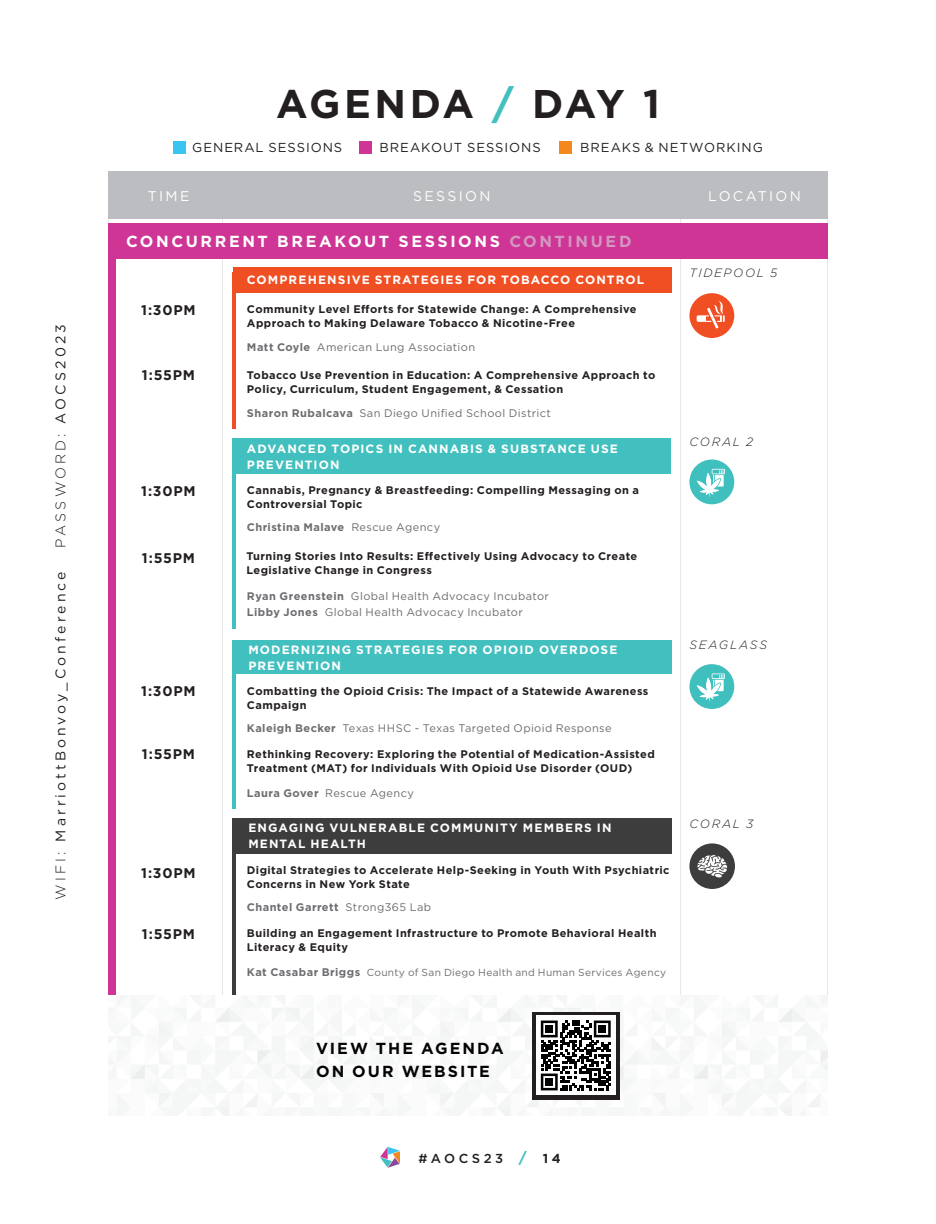
<style>
.page{position:relative;width:936px;height:1224px;background:#fff}
.page>*{position:absolute;margin:0;border:0;box-sizing:border-box;transform-origin:0 0}
._2_H1{font:700 40px "Gotham";letter-spacing:.04em;color:#231f20}
._1_Body{font:700 16px "Gotham";letter-spacing:.165em;color:#fff}
._5_Agenda_Titles{font:700 16px/23.8px "Gotham";letter-spacing:.125em;color:#040503}
._5_Agenda_Titles-2{font:700 14px "Gotham";letter-spacing:.055em;color:#231f20}
.t1{font:14px "Gotham";letter-spacing:.22em;color:#231f20}
._4_Agenda_Header{font:14px "Gotham";letter-spacing:.17em;color:#fff}
.t2{font:300 14px "Gotham";letter-spacing:.23em;color:#231f20}
._3_Speakers{font:13px "Gotham";letter-spacing:.075em;color:#231f20}
.t3{font:500 13px "Gotham";letter-spacing:.265em;color:#231f20}
._8_Breakout_Title{font:700 12px "Gotham";letter-spacing:.09em;color:#fff}
._5_Agenda_Location{font:italic 300 12px "Gotham";letter-spacing:.135em;color:#231f20}
._8_Session_Title{font:700 11px/14px "Gotham";letter-spacing:.04em;color:#231f20}
._9_Session_Speakers{font:11px "Gotham";letter-spacing:.035em;color:#6c6d70}
._9_Session_Speakers-2{font:700 11px "Gotham";letter-spacing:.04em;color:#6c6d70}
._9_Session_Speakers-3{font:10.2px "Gotham";letter-spacing:.03em;color:#6c6d70}
.s1{font-weight:400}
.s2{font-weight:300}
.s3{color:#42c0bf}
.s4{color:#d497c1}
.s5{font-weight:700}
.s6{font-weight:700;font-size:11px}
.s7{font-weight:700;font-size:15px;color:#42c0bf}
</style>
<div class="page">
<hr style="left:222px;top:204px;width:1px;height:803px;background:#e6e7e9">
<hr style="left:680px;top:204px;width:1px;height:803px;background:#e6e7e9">
<hr style="left:827px;top:204px;width:1px;height:803px;background:#e6e7e9">
<svg style="left:380px;top:1147px;width:20px;height:21px"></svg>
<div style="left:108px;top:256px;width:7px;height:739px;background:#ce3595"></div>
<div style="left:108px;top:224px;width:720px;height:35px;background:#ce3595"></div>
<div style="left:108px;top:171px;width:720px;height:48px;background:#bcbdc0"></div>
<div style="left:359px;top:142px;width:12px;height:12px;background:#ce3595"></div>
<div style="left:559px;top:142px;width:12px;height:12px;background:#f5871f"></div>
<div style="left:173px;top:142px;width:12px;height:12px;background:#3ac4f2"></div>
<div style="left:689px;top:293px;width:45px;height:45px;background:#f04f24;border-radius:50%"></div>
<svg style="left:697px;top:301px;width:28px;height:28px"></svg>
<div style="left:233px;top:818px;width:439px;height:35px;background:#3d3d3d"></div>
<hr style="left:233px;top:845px;width:3px;height:150px;background:#3d3d3d">
<div style="left:689px;top:843px;width:46px;height:46px;background:#3d3d3d;border-radius:50%"></div>
<svg style="left:697px;top:855px;width:30px;height:23px"></svg>
<div style="left:233px;top:267px;width:439px;height:25px;background:#f04f24"></div>
<hr style="left:233px;top:450px;width:3px;height:179px;background:#42c0bf">
<div style="left:233px;top:438px;width:438px;height:35px;background:#42c0bf"></div>
<div style="left:689px;top:460px;width:45px;height:44px;background:#40bfbf;border-radius:50%"></div>
<svg style="left:697px;top:469px;width:28px;height:28px"></svg>
<hr style="left:233px;top:272px;width:3px;height:157px;background:#f04f24">
<div style="left:233px;top:640px;width:439px;height:34px;background:#42c0bf"></div>
<div style="left:689px;top:664px;width:45px;height:45px;background:#40bfbf;border-radius:50%"></div>
<svg style="left:696px;top:673px;width:29px;height:29px"></svg>
<hr style="left:233px;top:644px;width:3px;height:165px;background:#42c0bf">
<img style="left:131px;top:995px;width:697px;height:121px">
<div style="left:532px;top:1012px;width:88px;height:87px;background:#231f20"></div>
<div style="left:536px;top:1016px;width:80px;height:79px;background:#fff"></div>
<svg style="left:541px;top:1021px;width:70px;height:69px"></svg>
<div style="left:546px;top:1025px;width:7px;height:8px;background:#000"></div>
<div style="left:599px;top:1025px;width:7px;height:8px;background:#000"></div>
<div style="left:546px;top:1078px;width:7px;height:8px;background:#000"></div>
<p class="t2" style="left:52px;top:548px;width:225px;rotate:-90deg">PASSWORD: <span class="s1">AOCS2023</span></p>
<p class="t1" style="left:51px;top:900px;width:330px;rotate:-90deg"><span class="s2">WIFI:</span> MarriottBonvoy_Conference</p>
<p class="_2_H1" style="left:276px;top:77px;width:385px">AGENDA <span class="s3">/</span> DAY 1</p>
<p class="_3_Speakers" style="left:192px;top:139px;width:151px">GENERAL SESSIONS</p>
<p class="_3_Speakers" style="left:380px;top:139px;width:163px">BREAKOUT SESSIONS</p>
<p class="_3_Speakers" style="left:580px;top:139px;width:184px">BREAKS &amp; NETWORKING</p>
<p class="_4_Agenda_Header" style="left:148px;top:187px;width:43px">TIME</p>
<p class="_4_Agenda_Header" style="left:413px;top:187px;width:79px">SESSION</p>
<p class="_4_Agenda_Header" style="left:708px;top:187px;width:94px">LOCATION</p>
<p class="_1_Body" style="left:126px;top:231px;width:507px">CONCURRENT BREAKOUT SESSIONS <span class="s4">CONTINUED</span></p>
<p class="_5_Agenda_Titles-2" style="left:141px;top:301px;width:56px">1:30PM</p>
<p class="_5_Agenda_Titles-2" style="left:142px;top:366px;width:55px">1:55PM</p>
<p class="_5_Agenda_Titles-2" style="left:141px;top:482px;width:56px">1:30PM</p>
<p class="_5_Agenda_Titles-2" style="left:142px;top:549px;width:55px">1:55PM</p>
<p class="_5_Agenda_Titles-2" style="left:141px;top:682px;width:56px">1:30PM</p>
<p class="_5_Agenda_Titles-2" style="left:142px;top:745px;width:55px">1:55PM</p>
<p class="_5_Agenda_Titles-2" style="left:141px;top:864px;width:56px">1:30PM</p>
<p class="_5_Agenda_Titles-2" style="left:142px;top:925px;width:55px">1:55PM</p>
<p class="_8_Breakout_Title" style="left:247px;top:272px;width:399px">COMPREHENSIVE STRATEGIES FOR TOBACCO CONTROL</p>
<p class="_8_Session_Title" style="left:247px;top:302px;width:391px">Community Level Efforts for Statewide Change: A Comprehensive<br>Approach to Making Delaware Tobacco &amp; Nicotine-Free</p>
<p class="_9_Session_Speakers" style="left:247px;top:340px;width:230px"><span class="s5">Matt Coyle</span> American Lung Association</p>
<p class="_8_Session_Title" style="left:247px;top:368px;width:410px">Tobacco Use Prevention in Education: A Comprehensive Approach to<br>Policy, Curriculum, Student Engagement, &amp; Cessation</p>
<p class="_9_Session_Speakers" style="left:247px;top:406px;width:306px"><span class="s5">Sharon Rubalcava</span> San Diego Unified School District</p>
<p class="_8_Breakout_Title" style="left:247px;top:440px;width:373px">ADVANCED TOPICS IN CANNABIS &amp; SUBSTANCE USE</p>
<p class="_8_Breakout_Title" style="left:247px;top:456px;width:94px">PREVENTION</p>
<p class="_8_Session_Title" style="left:247px;top:483px;width:394px">Cannabis, Pregnancy &amp; Breastfeeding: Compelling Messaging on a<br>Controversial Topic</p>
<p class="_9_Session_Speakers-2" style="left:247px;top:520px;width:195px">Christina Malave <span class="s1">Rescue Agency</span></p>
<p class="_8_Session_Title" style="left:246px;top:550px;width:393px">Turning Stories Into Results: Effectively Using Advocacy to Create<br>Legislative Change in Congress</p>
<p class="_9_Session_Speakers" style="left:247px;top:589px;width:304px"><span class="s5">Ryan Greenstein</span> Global Health Advocacy Incubator</p>
<p class="_9_Session_Speakers" style="left:247px;top:605px;width:277px"><span class="s5">Libby Jones</span> Global Health Advocacy Incubator</p>
<p class="_8_Breakout_Title" style="left:248px;top:641px;width:371px">MODERNIZING STRATEGIES FOR OPIOID OVERDOSE</p>
<p class="_8_Breakout_Title" style="left:248px;top:657px;width:94px">PREVENTION</p>
<p class="_8_Session_Title" style="left:247px;top:684px;width:403px">Combatting the Opioid Crisis: The Impact of a Statewide Awareness<br>Campaign</p>
<p class="_8_Session_Title" style="left:247px;top:747px;width:409px">Rethinking Recovery: Exploring the Potential of Medication-Assisted<br>Treatment (MAT) for Individuals With Opioid Use Disorder (OUD)</p>
<p class="_9_Session_Speakers" style="left:247px;top:721px;width:366px"><span class="s5">Kaleigh Becker</span> Texas HHSC - Texas Targeted Opioid Response</p>
<p class="_9_Session_Speakers" style="left:247px;top:786px;width:169px"><span class="s5">Laura Gover</span> Rescue Agency</p>
<p class="_8_Breakout_Title" style="left:248px;top:820px;width:365px">ENGAGING VULNERABLE COMMUNITY MEMBERS IN</p>
<p class="_8_Breakout_Title" style="left:248px;top:836px;width:119px">MENTAL HEALTH</p>
<p class="_8_Session_Title" style="left:247px;top:863px;width:424px">Digital Strategies to Accelerate Help-Seeking in Youth With Psychiatric<br>Concerns in New York State</p>
<p class="_9_Session_Speakers-2" style="left:247px;top:900px;width:186px">Chantel Garrett <span class="s1">Strong365 Lab</span></p>
<p class="_8_Session_Title" style="left:247px;top:926px;width:411px">Building an Engagement Infrastructure to Promote Behavioral Health<br>Literacy &amp; Equity</p>
<p class="_9_Session_Speakers-3" style="left:247px;top:966px;width:421px"><span class="s6">Kat Casabar Briggs</span> County of San Diego Health and Human Services Agency</p>
<p class="_5_Agenda_Location" style="left:689px;top:266px;width:89px">TIDEPOOL 5</p>
<p class="_5_Agenda_Location" style="left:689px;top:434px;width:65px">CORAL 2</p>
<p class="_5_Agenda_Location" style="left:689px;top:637px;width:79px">SEAGLASS</p>
<p class="_5_Agenda_Location" style="left:689px;top:816px;width:65px">CORAL 3</p>
<p class="_5_Agenda_Titles" style="left:316px;top:1036px;width:189px">VIEW THE AGENDA<br>ON OUR WEBSITE</p>
<p class="t3" style="left:419px;top:1149px;width:144px">#AOCS23 <span class="s7">/</span> <span class="s5">14</span></p>
</div>
